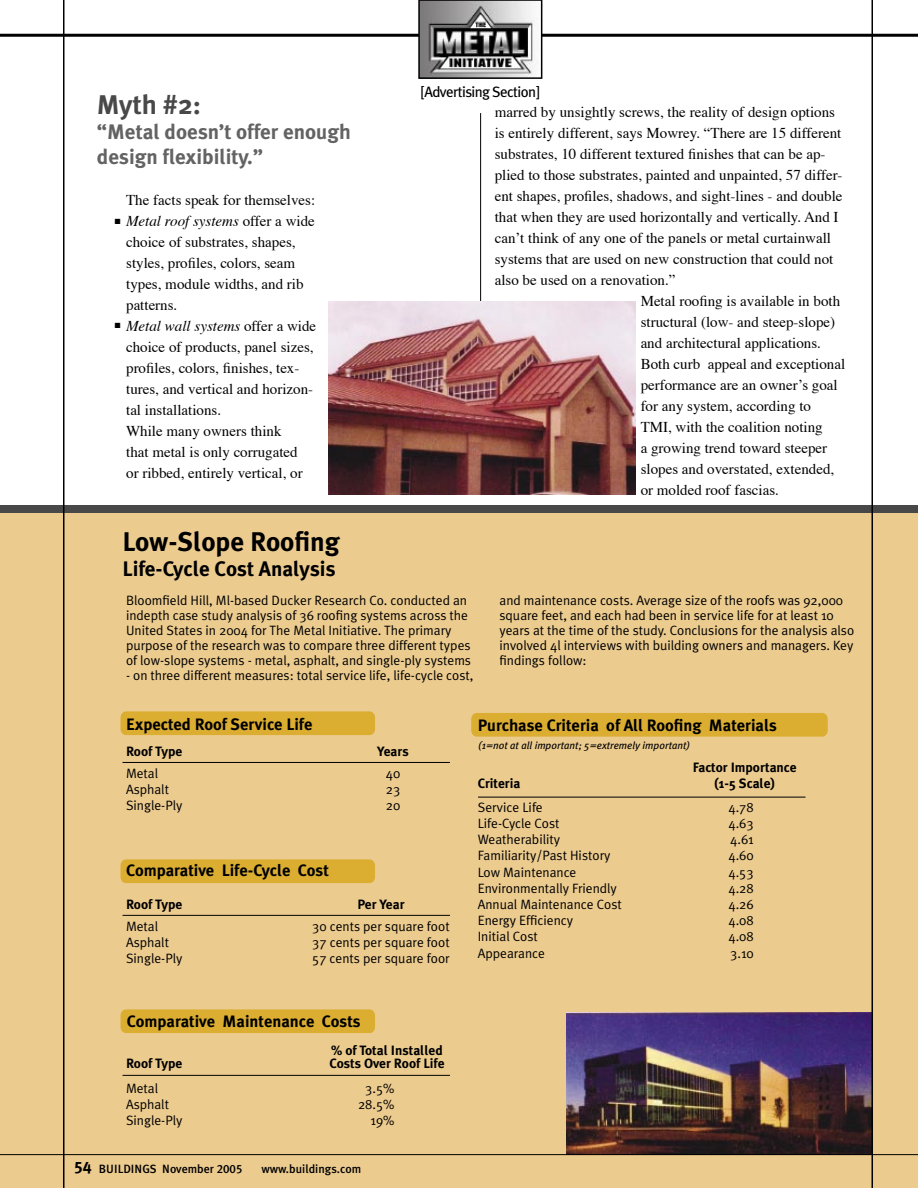
<style>
.page{position:relative;width:918px;height:1188px;background:#fff}
.page>*{position:absolute;margin:0;border:0;box-sizing:border-box;transform-origin:0 0}
.t1{font:700 27px "Meta Plus";color:#000}
.t2{font:700 27px "Meta Plus";color:#484848}
.t3{font:700 21px/25.2px "Meta Plus";color:#636363}
.t4{font:700 21px "Meta Plus";color:#000}
.t5{font:700 16.5px "Meta Plus";color:#000}
.t6{font:15px/21px "Times";color:#000}
.t7{font:15px "Meta Plus";letter-spacing:-.04em;color:#000}
.t8{font:13.5px/15px "Meta Plus Normal";color:#000}
.t9{font:700 13.5px "Meta Plus";color:#000}
.t10{font:500 12px "Meta Plus";color:#000}
.t11{font:italic 10.5px "Meta Plus";color:#000}
.t12{font:7.5px "Zapf Dingbats ITC";color:#000}
.s1{font-style:italic}
.s2{font-family:"Meta Plus Bold Caps";font-weight:400;font-size:16.5px}
.s3{font-family:"Meta Plus Medium Caps";font-weight:400}
</style>
<div class="page">
<div style="left:0;top:513px;width:918px;height:675px;background:#eccb8f"></div>
<img style="left:567px;top:1012px;width:305px;height:142px">
<div style="left:0;top:505px;width:918px;height:8px;background:#484848"></div>
<div style="left:471px;top:713px;width:357px;height:24px;background:#dbad31;border-radius:6px"></div>
<div style="left:121px;top:711px;width:254px;height:24px;background:#dbad31;border-radius:6px"></div>
<div style="left:121px;top:859px;width:254px;height:24px;background:#dbad31;border-radius:6px"></div>
<div style="left:121px;top:1009px;width:254px;height:24px;background:#dbad31;border-radius:6px"></div>
<hr style="left:0;top:34px;width:918px;height:3px;background:#000">
<hr style="left:872px;top:0;width:1px;height:1188px;background:#000">
<hr style="left:63px;top:0;width:1px;height:1188px;background:#000">
<hr style="left:0;top:1154px;width:918px;height:1px;background:#000">
<hr style="left:478px;top:797px;width:327px;height:1px;background:#000">
<hr style="left:123px;top:762px;width:327px;height:1px;background:#000">
<hr style="left:123px;top:915px;width:327px;height:1px;background:#000">
<hr style="left:123px;top:1075px;width:327px;height:1px;background:#000">
<hr style="left:480px;top:113px;width:1px;height:258px;background:#000">
<img style="left:421px;top:3px;width:118px;height:73px">
<div style="left:418px;top:0;width:124px;height:79px;border:2px solid #000"></div>
<img style="left:329px;top:302px;width:307px;height:192px">
<h1 class="t2" style="left:97px;top:89px;width:105px">Myth #2:</h1>
<h2 class="t3" style="left:97px;top:119px;width:255px">“Metal doesn’t offer enough design flexibility.”</h2>
<p class="t6" style="left:126px;top:191px;width:192px">The facts speak for themselves:<br><span class="s1">Metal roof systems</span> offer a wide choice of substrates, shapes, styles, profiles, colors, seam types, module widths, and rib patterns.<br><span class="s1">Metal wall systems</span> offer a wide choice of products, panel sizes, profiles, colors, finishes, tex&shy;tures, and vertical and horizon&shy;tal installations.<br>While many owners think<br>that metal is only corrugated<br>or ribbed, entirely vertical, or</p>
<p class="t12" style="left:115px;top:218px;width:7px">■</p>
<p class="t12" style="left:115px;top:321px;width:7px">■</p>
<h1 class="t1" style="left:123px;top:526px;width:219px">Low-Slope Roofing</h1>
<h2 class="t4" style="left:123px;top:556px;width:215px">Life-Cycle Cost Analysis</h2>
<p class="t7" style="left:421px;top:83px;width:120px">[Advertising Section]</p>
<p class="t6" style="left:495px;top:102px;width:342px">marred by unsightly screws, the reality of design options</p>
<p class="t6" style="left:495px;top:123px;width:348px">is entirely different, says Mowrey. “There are 15 different</p>
<p class="t6" style="left:495px;top:144px;width:332px">substrates, 10 different textured finishes that can be ap-</p>
<p class="t6" style="left:495px;top:165px;width:349px">plied to those substrates, painted and unpainted, 57 differ-</p>
<p class="t6" style="left:495px;top:186px;width:349px">ent shapes, profiles, shadows, and sight-lines - and double</p>
<p class="t6" style="left:495px;top:207px;width:345px">that when they are used horizontally and vertically. And I</p>
<p class="t6" style="left:495px;top:228px;width:338px">canʼt think of any one of the panels or metal curtainwall</p>
<p class="t6" style="left:495px;top:249px;width:340px">systems that are used on new construction that could not</p>
<p class="t6" style="left:495px;top:270px;width:182px">also be used on a renovation.”</p>
<p class="t6" style="left:641px;top:291px;width:201px">Metal roofing is available in both</p>
<p class="t6" style="left:641px;top:312px;width:196px">structural (low- and steep-slope)</p>
<p class="t6" style="left:641px;top:333px;width:182px">and architectural applications.</p>
<p class="t6" style="left:641px;top:354px;width:206px">Both curb appeal and exceptional</p>
<p class="t6" style="left:641px;top:375px;width:199px">performance are an ownerʼs goal</p>
<p class="t6" style="left:641px;top:396px;width:172px">for any system, according to</p>
<p class="t6" style="left:641px;top:417px;width:184px">TMI, with the coalition noting</p>
<p class="t6" style="left:641px;top:438px;width:188px">a growing trend toward steeper</p>
<p class="t6" style="left:641px;top:459px;width:195px">slopes and overstated, extended,</p>
<p class="t6" style="left:641px;top:480px;width:140px">or molded roof fascias.</p>
<p class="t8" style="left:126px;top:593px;width:347px">Bloomfield Hill, Ml-based Ducker Research Co. conducted an indepth case study analysis of 36 roofing systems across the United States in 2004 for The Metal Initiative. The primary purpose of the research was to compare three different types of low-slope systems - metal, asphalt, and single-ply systems</p>
<p class="t8" style="left:126px;top:668px;width:349px">- on three different measures: total service life, life-cycle cost,</p>
<p class="t8" style="left:500px;top:593px;width:356px">and maintenance costs. Average size of the roofs was 92,000 square feet, and each had been in service life for at least 10 years at the time of the study. Conclusions for the analysis also involved 4l interviews with building owners and managers. Key findings follow:</p>
<p class="t5" style="left:126px;top:714px;width:188px">Expected Roof Service Life</p>
<p class="t9" style="left:126px;top:743px;width:58px">Roof Type</p>
<p class="t9" style="left:377px;top:743px;width:33px">Years</p>
<p class="t8" style="left:126px;top:766px;width:34px">Metal</p>
<p class="t8" style="left:386px;top:766px;width:16px">40</p>
<p class="t8" style="left:126px;top:782px;width:45px">Asphalt</p>
<p class="t8" style="left:386px;top:782px;width:16px">23</p>
<p class="t8" style="left:126px;top:798px;width:58px">Single-Ply</p>
<p class="t8" style="left:386px;top:798px;width:16px">20</p>
<p class="t5" style="left:126px;top:861px;width:204px">Comparative Life-Cycle Cost</p>
<p class="t9" style="left:126px;top:896px;width:58px">Roof Type</p>
<p class="t9" style="left:357px;top:896px;width:49px">Per Year</p>
<p class="t8" style="left:126px;top:919px;width:34px">Metal</p>
<p class="t8" style="left:312px;top:919px;width:139px">30 cents per square foot</p>
<p class="t8" style="left:126px;top:935px;width:45px">Asphalt</p>
<p class="t8" style="left:312px;top:935px;width:139px">37 cents per square foot</p>
<p class="t8" style="left:126px;top:951px;width:58px">Single-Ply</p>
<p class="t8" style="left:312px;top:951px;width:139px">57 cents per square foor</p>
<p class="t5" style="left:127px;top:1012px;width:236px">Comparative Maintenance Costs</p>
<p class="t9" style="left:331px;top:1043px;width:113px">% of Total Installed</p>
<p class="t9" style="left:126px;top:1055px;width:58px">Roof Type</p>
<p class="t9" style="left:329px;top:1055px;width:117px">Costs Over Roof Life</p>
<p class="t8" style="left:126px;top:1081px;width:34px">Metal</p>
<p class="t8" style="left:365px;top:1081px;width:31px">3.5%</p>
<p class="t8" style="left:126px;top:1097px;width:45px">Asphalt</p>
<p class="t8" style="left:358px;top:1097px;width:38px">28.5%</p>
<p class="t8" style="left:126px;top:1113px;width:58px">Single-Ply</p>
<p class="t8" style="left:371px;top:1113px;width:25px">19%</p>
<p class="t10" style="left:74px;top:1162px;width:170px"><span class="s2">54</span> BUILDINGS November <span class="s3">2005</span></p>
<p class="t10" style="left:261px;top:1162px;width:101px">www.buildings.com</p>
<p class="t5" style="left:478px;top:715px;width:301px">Purchase Criteria of All Roofing Materials</p>
<p class="t9" style="left:693px;top:760px;width:106px">Factor Importance</p>
<p class="t9" style="left:478px;top:776px;width:44px">Criteria</p>
<p class="t9" style="left:714px;top:776px;width:63px">(1-5 Scale)</p>
<p class="t8" style="left:478px;top:800px;width:67px">Service Life</p>
<p class="t8" style="left:728px;top:800px;width:27px">4.78</p>
<p class="t8" style="left:478px;top:816px;width:83px">Life-Cycle Cost</p>
<p class="t8" style="left:728px;top:816px;width:27px">4.63</p>
<p class="t8" style="left:478px;top:832px;width:84px">Weatherability</p>
<p class="t8" style="left:730px;top:832px;width:25px">4.61</p>
<p class="t8" style="left:478px;top:848px;width:134px">Familiarity/Past History</p>
<p class="t8" style="left:728px;top:848px;width:27px">4.60</p>
<p class="t8" style="left:478px;top:864px;width:100px">Low Maintenance</p>
<p class="t8" style="left:728px;top:864px;width:27px">4.53</p>
<p class="t8" style="left:478px;top:881px;width:141px">Environmentally Friendly</p>
<p class="t8" style="left:728px;top:881px;width:27px">4.28</p>
<p class="t8" style="left:478px;top:897px;width:146px">Annual Maintenance Cost</p>
<p class="t8" style="left:728px;top:897px;width:27px">4.26</p>
<p class="t8" style="left:478px;top:913px;width:97px">Energy Efficiency</p>
<p class="t8" style="left:728px;top:913px;width:27px">4.08</p>
<p class="t8" style="left:478px;top:929px;width:62px">Initial Cost</p>
<p class="t8" style="left:728px;top:929px;width:27px">4.08</p>
<p class="t8" style="left:478px;top:945px;width:69px">Appearance</p>
<p class="t8" style="left:730px;top:945px;width:25px">3.10</p>
<p class="t11" style="left:478px;top:739px;width:213px">(1=not at all important; 5=extremely important)</p>
</div>
